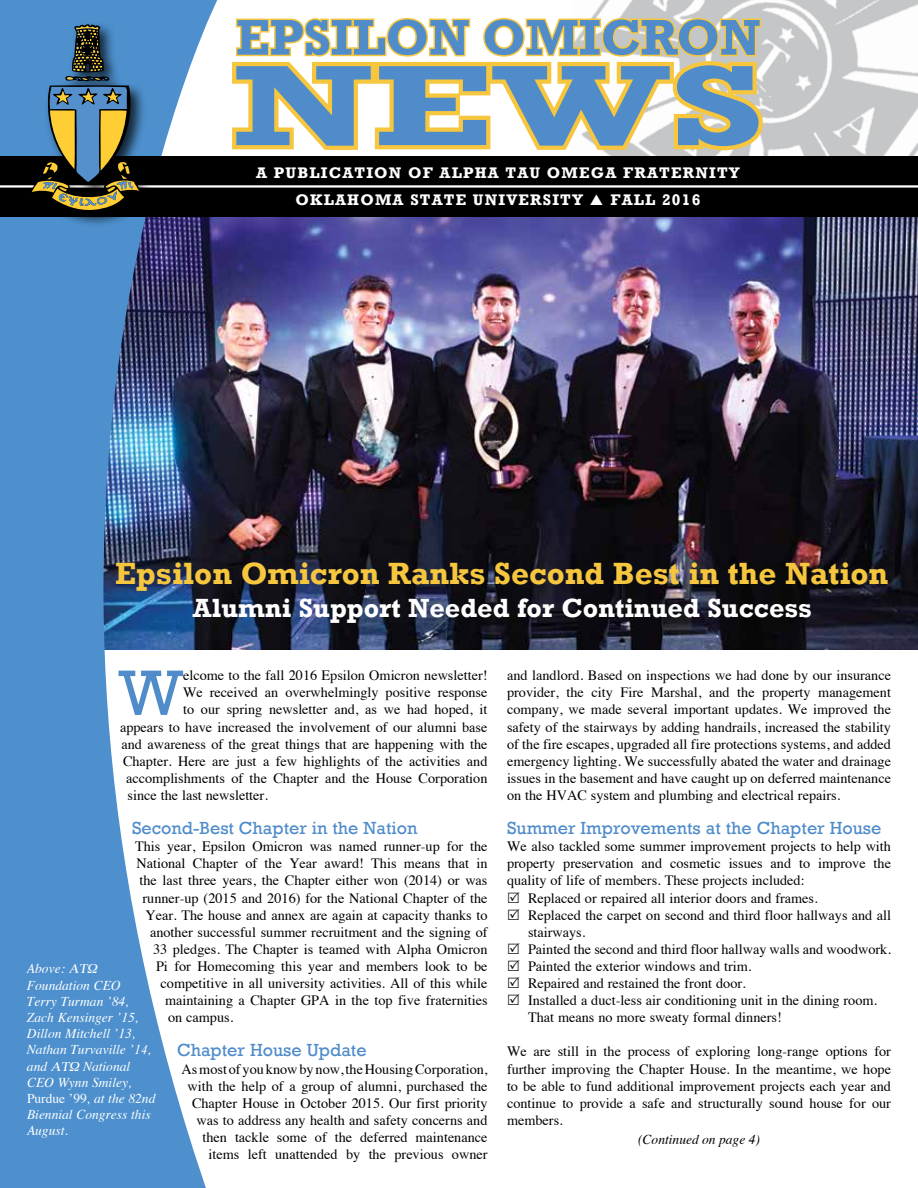
<style>
.page{position:relative;width:918px;height:1188px;background:#fff}
.page>*{position:absolute;margin:0;border:0;box-sizing:border-box;transform-origin:0 0}
.t1{font:700 116.25px "Rockwell";color:#508cca;scale:1.54 1}
.t2{font:64.65px "Rockwell";color:#508cca}
.t3{font:700 51px "Rockwell";color:#508cca}
.t4{font:700 31.5px "Rockwell";color:#f5c63e}
.t5{font:700 27px "Rockwell";color:#fff}
.t6{font:18px "Rockwell";color:#508cca}
.t7{font:700 15.75px/27px "Rockwell";letter-spacing:.075em;color:#fff;text-align:center}
.t8{font:14.25px/17.1px "Times";color:#000;text-align:justify}
.t9{font:italic 13.5px/16.2px "Times";color:#fff}
.t10{font:italic 13.5px "Times";color:#000}
.s1{font-family:"Times New Roman"}
.s2{font-style:normal}
</style>
<div class="page">
<img style="left:224px;top:217px;width:694px;height:432px">
<svg style="left:0;top:0;width:224px;height:1188px;fill:#4d90cd"></svg>
<img style="left:592px;top:0;width:326px;height:156px">
<div style="left:0;top:156px;width:918px;height:61px;background:#000"></div>
<hr style="left:0;top:185px;width:918px;height:3px;background:#fff">
<div style="left:26px;top:21px;width:133px;height:207px;background:#000;opacity:.75"></div>
<svg style="left:29px;top:24px;width:115px;height:187px"></svg>
<svg style="left:232px;top:16px;width:535px;height:140px"></svg>
<svg style="left:69px;top:964px;width:29px;height:9px"></svg>
<svg style="left:51px;top:1061px;width:29px;height:10px"></svg>
<h3 class="t3" style="left:236px;top:7px;width:526px">EPSILON OMICRON</h3>
<h1 class="t1" style="left:232px;top:36px;width:348px">NEWS</h1>
<p class="t7" style="left:256px;top:159px;width:485px">A PUBLICATION OF ALPHA TAU OMEGA FRATERNITY<br>OKLAHOMA STATE UNIVERSITY ▲ FALL 2016</p>
<h3 class="t4" style="left:115px;top:555px;width:775px">Epsilon Omicron Ranks Second Best in the Nation</h3>
<h3 class="t5" style="left:193px;top:591px;width:621px">Alumni Support Needed for Continued Success</h3>
<h2 class="t2" style="left:119px;top:655px;width:66px">W</h2>
<p class="t8" style="left:183px;top:666px;width:306px">elcome to the fall 2016 Epsilon Omicron newsletter!</p>
<p class="t8" style="left:183px;top:683px;width:306px">We received an overwhelmingly positive response</p>
<p class="t8" style="left:183px;top:700px;width:306px">to our spring newsletter and, as we had hoped, it</p>
<p class="t8" style="left:120px;top:717px;width:369px">appears to have increased the involvement of our alumni base</p>
<p class="t8" style="left:122px;top:734px;width:367px">and awareness of the great things that are happening with the</p>
<p class="t8" style="left:123px;top:751px;width:366px">Chapter. Here are just a few highlights of the activities and</p>
<p class="t8" style="left:126px;top:768px;width:363px">accomplishments of the Chapter and the House Corporation</p>
<p class="t8" style="left:128px;top:785px;width:142px">since the last newsletter.</p>
<p class="t6" style="left:132px;top:818px;width:287px">Second-Best Chapter in the Nation</p>
<p class="t8" style="left:135px;top:837px;width:354px">This year, Epsilon Omicron was named runner-up for the</p>
<p class="t8" style="left:137px;top:854px;width:352px">National Chapter of the Year award! This means that in</p>
<p class="t8" style="left:140px;top:871px;width:349px">the last three years, the Chapter either won (2014) or was</p>
<p class="t8" style="left:143px;top:888px;width:347px">runner-up (2015 and 2016) for the National Chapter of the</p>
<p class="t8" style="left:146px;top:905px;width:344px">Year. The house and annex are again at capacity thanks to</p>
<p class="t8" style="left:150px;top:922px;width:339px">another successful summer recruitment and the signing of</p>
<p class="t8" style="left:153px;top:939px;width:336px">33 pledges. The Chapter is teamed with Alpha Omicron</p>
<p class="t8" style="left:156px;top:956px;width:333px">Pi for Homecoming this year and members look to be</p>
<p class="t8" style="left:161px;top:974px;width:328px">competitive in all university activities. All of this while</p>
<p class="t8" style="left:165px;top:991px;width:324px">maintaining a Chapter GPA in the top five fraternities</p>
<p class="t8" style="left:168px;top:1008px;width:67px">on campus.</p>
<p class="t6" style="left:177px;top:1040px;width:191px">Chapter House Update</p>
<p class="t8" style="left:182px;top:1059px;width:308px;text-align:right">As most of you know by now, the Housing Corporation, with the help of a group of alumni, purchased the Chapter House in October 2015. Our first priority was to address any health and safety concerns and then tackle some of the deferred maintenance items left unattended by the previous owner</p>
<p class="t9" style="left:27px;top:960px;width:126px">Above:<br>Foundation CEO<br>Terry Turman ’84,<br>Zach Kensinger ’15,<br>Dillon Mitchell ’13,<br>Nathan Turvaville ’<span class="s1">14</span>, and</p>
<p class="t9" style="left:27px;top:1057px;width:130px;text-indent:56px">National<br>CEO Wynn Smiley,<br><span class="s2">Purdue ’99</span>, at the 82nd<br>Biennial Congress this<br>August.</p>
<p class="t8" style="left:507px;top:666px;width:386px">and landlord. Based on inspections we had done by our insurance provider, the city Fire Marshal, and the property management company, we made several important updates. We improved the safety of the stairways by adding handrails, increased the stability of the fire escapes, upgraded all fire protections systems, and added emergency lighting. We successfully abated the water and drainage issues in the basement and have caught up on deferred maintenance on the HVAC system and plumbing and electrical repairs.</p>
<p class="t6" style="left:507px;top:818px;width:376px">Summer Improvements at the Chapter House</p>
<p class="t8" style="left:507px;top:837px;width:386px">We also tackled some summer improvement projects to help with</p>
<p class="t8" style="left:507px;top:854px;width:385px">property preservation and cosmetic issues and to improve the</p>
<p class="t8" style="left:507px;top:871px;width:299px">quality of life of members. These projects included:</p>
<p class="t8" style="left:528px;top:888px;width:291px">Replaced or repaired all interior doors and frames.</p>
<p class="t8" style="left:528px;top:905px;width:365px">Replaced the carpet on second and third floor hallways and all</p>
<p class="t8" style="left:528px;top:922px;width:59px">stairways.</p>
<p class="t8" style="left:528px;top:939px;width:364px">Painted the second and third floor hallway walls and woodwork.</p>
<p class="t8" style="left:528px;top:956px;width:225px">Painted the exterior windows and trim.</p>
<p class="t8" style="left:528px;top:974px;width:219px">Repaired and restained the front door.</p>
<p class="t8" style="left:528px;top:991px;width:351px">Installed a duct-less air conditioning unit in the dining room.</p>
<p class="t8" style="left:528px;top:1008px;width:255px">That means no more sweaty formal dinners!</p>
<p class="t8" style="left:507px;top:1042px;width:386px">We are still in the process of exploring long-range options for further improving the Chapter House. In the meantime, we hope to be able to fund additional improvement projects each year and continue to provide a safe and structurally sound house for our members.</p>
<p class="t10" style="left:638px;top:1128px;width:123px">(Continued on page 4)</p>
</div>
